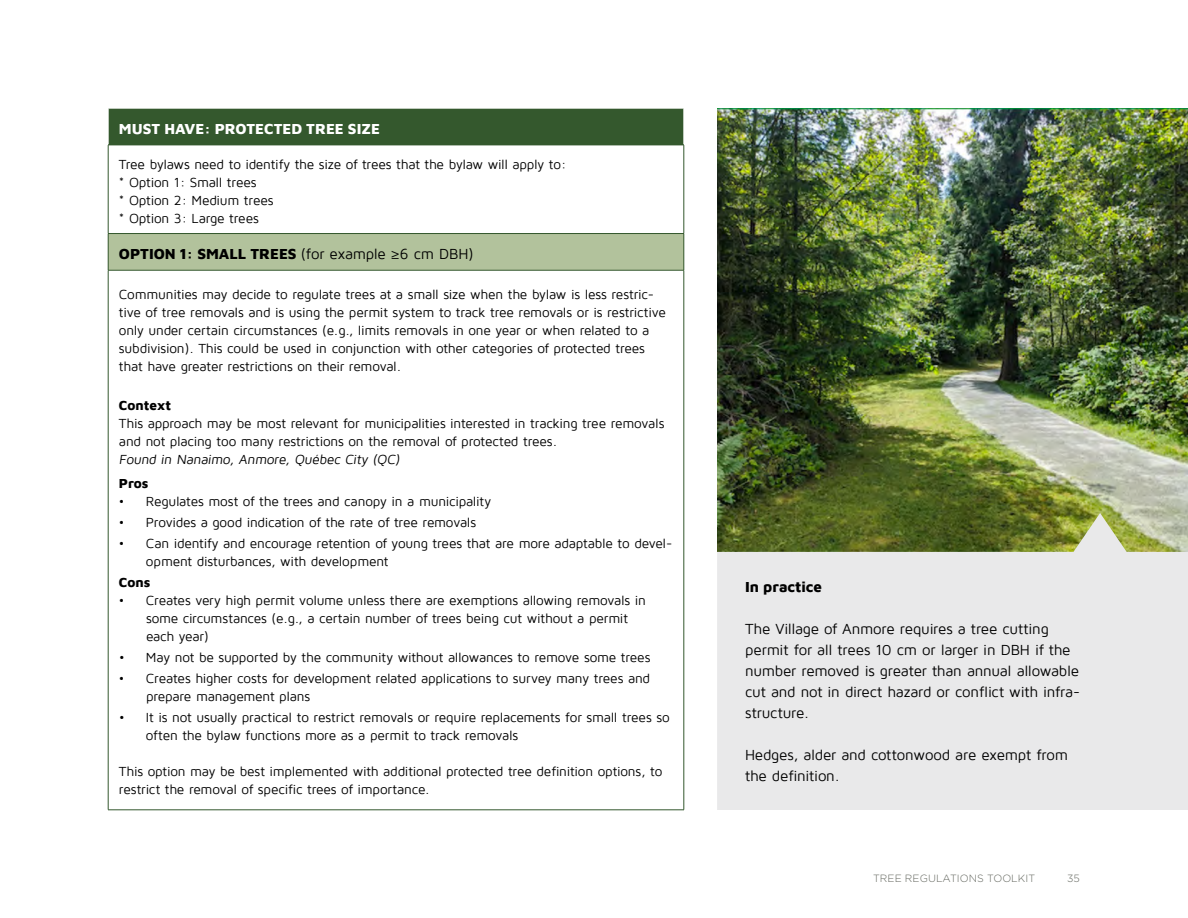
<style>
.page{position:relative;width:1188px;height:918px;background:#fff}
.page>*{position:absolute;margin:0;border:0;box-sizing:border-box;transform-origin:0 0}
.t1{font:15px/21px "Maven Pro";letter-spacing:-.015em;color:#000}
.t2{font:800 15px "Maven Pro";color:#000}
.t3{font:800 15px "Maven Pro";color:#fff}
.t4{font:13.5px/18px "Maven Pro";letter-spacing:-.015em;color:#000}
.t5{font:800 13.5px "Maven Pro";color:#000}
.t6{font:300 10.5px "Gotham";letter-spacing:.005em;color:#63665e}
.s1{font-weight:400}
.s2{font-family:"Myriad Pro";font-weight:400}
</style>
<div class="page">
<img style="left:717px;top:108px;width:471px;height:405px">
<div style="left:108px;top:108px;width:576px;height:37px;background:#34582d"></div>
<div style="left:108px;top:234px;width:576px;height:36px;background:#b2c29c"></div>
<hr style="left:108px;top:270px;width:1px;height:540px;background:#34582d">
<hr style="left:684px;top:270px;width:1px;height:540px;background:#34582d">
<hr style="left:108px;top:108px;width:576px;height:1px;background:#fff">
<hr style="left:108px;top:108px;width:1px;height:37px;background:#fff">
<hr style="left:108px;top:810px;width:576px;height:1px;background:#34582d">
<hr style="left:108px;top:145px;width:576px;height:1px;background:#34582d">
<hr style="left:108px;top:145px;width:1px;height:88px;background:#34582d">
<hr style="left:684px;top:145px;width:1px;height:88px;background:#34582d">
<hr style="left:108px;top:234px;width:1px;height:36px;background:#34582d">
<hr style="left:108px;top:233px;width:576px;height:1px;background:#34582d">
<hr style="left:684px;top:234px;width:1px;height:36px;background:#34582d">
<hr style="left:108px;top:270px;width:576px;height:1px;background:#34582d">
<svg style="left:717px;top:513px;width:471px;height:297px;background:#d8dad3"></svg>
<p class="t3" style="left:119px;top:118px;width:262px">MUST HAVE: PROTECTED TREE SIZE</p>
<p class="t4" style="left:119px;top:155px;width:449px">Tree bylaws need to identify the size of trees that the bylaw will apply to: * Option 1: Small trees<br>* Option 2: Medium trees<br>* Option 3: Large trees</p>
<p class="t2" style="left:119px;top:244px;width:356px">OPTION 1: SMALL TREES <span class="s1">(for example</span> <span class="s2">≥</span><span class="s1">6 cm DBH)</span></p>
<p class="t4" style="left:119px;top:286px;width:548px">Communities may decide to regulate trees at a small size when the bylaw is less restric&shy;tive of tree removals and is using the permit system to track tree removals or is restrictive only under certain circumstances (e.g., limits removals in one year or when related to a subdivision). This could be used in conjunction with other categories of protected trees that have greater restrictions on their removal.</p>
<p class="t5" style="left:119px;top:396px;width:54px">Context</p>
<p class="t4" style="left:119px;top:415px;width:547px">This approach may be most relevant for municipalities interested in tracking tree removals and not placing too many restrictions on the removal of protected trees.<br>Found in Nanaimo, Anmore, Québec City (QC)</p>
<p class="t5" style="left:119px;top:474px;width:31px">Pros</p>
<p class="t4" style="left:119px;top:493px;width:374px">• Regulates most of the trees and canopy in a municipality</p>
<p class="t4" style="left:119px;top:514px;width:359px">• Provides a good indication of the rate of tree removals</p>
<p class="t4" style="left:146px;top:535px;width:528px;text-indent:-27px">• Can identify and encourage retention of young trees that are more adaptable to devel&shy;opment disturbances, with development</p>
<p class="t5" style="left:119px;top:573px;width:33px">Cons</p>
<p class="t4" style="left:146px;top:592px;width:502px;text-indent:-27px">• Creates very high permit volume unless there are exemptions allowing removals in some circumstances (e.g., a certain number of trees being cut without a permit each year)</p>
<p class="t4" style="left:119px;top:649px;width:533px">• May not be supported by the community without allowances to remove some trees</p>
<p class="t4" style="left:146px;top:670px;width:506px;text-indent:-27px">• Creates higher costs for development related applications to survey many trees and prepare management plans</p>
<p class="t4" style="left:146px;top:709px;width:525px;text-indent:-27px">• It is not usually practical to restrict removals or require replacements for small trees so often the bylaw functions more as a permit to track removals</p>
<p class="t4" style="left:119px;top:763px;width:545px">This option may be best implemented with additional protected tree definition options, to restrict the removal of specific trees of importance.</p>
<p class="t2" style="left:745px;top:576px;width:78px">In practice</p>
<p class="t1" style="left:745px;top:618px;width:336px">The Village of Anmore requires a tree cutting permit for all trees 10 cm or larger in DBH if the number removed is greater than annual allowable cut and not in direct hazard or conflict with infra&shy;structure.</p>
<p class="t1" style="left:745px;top:744px;width:324px">Hedges, alder and cottonwood are exempt from the definition.</p>
<p class="t6" style="left:873px;top:871px;width:164px">TREE REGULATIONS TOOLKIT</p>
<p class="t6" style="left:1067px;top:871px;width:14px">35</p>
</div>
